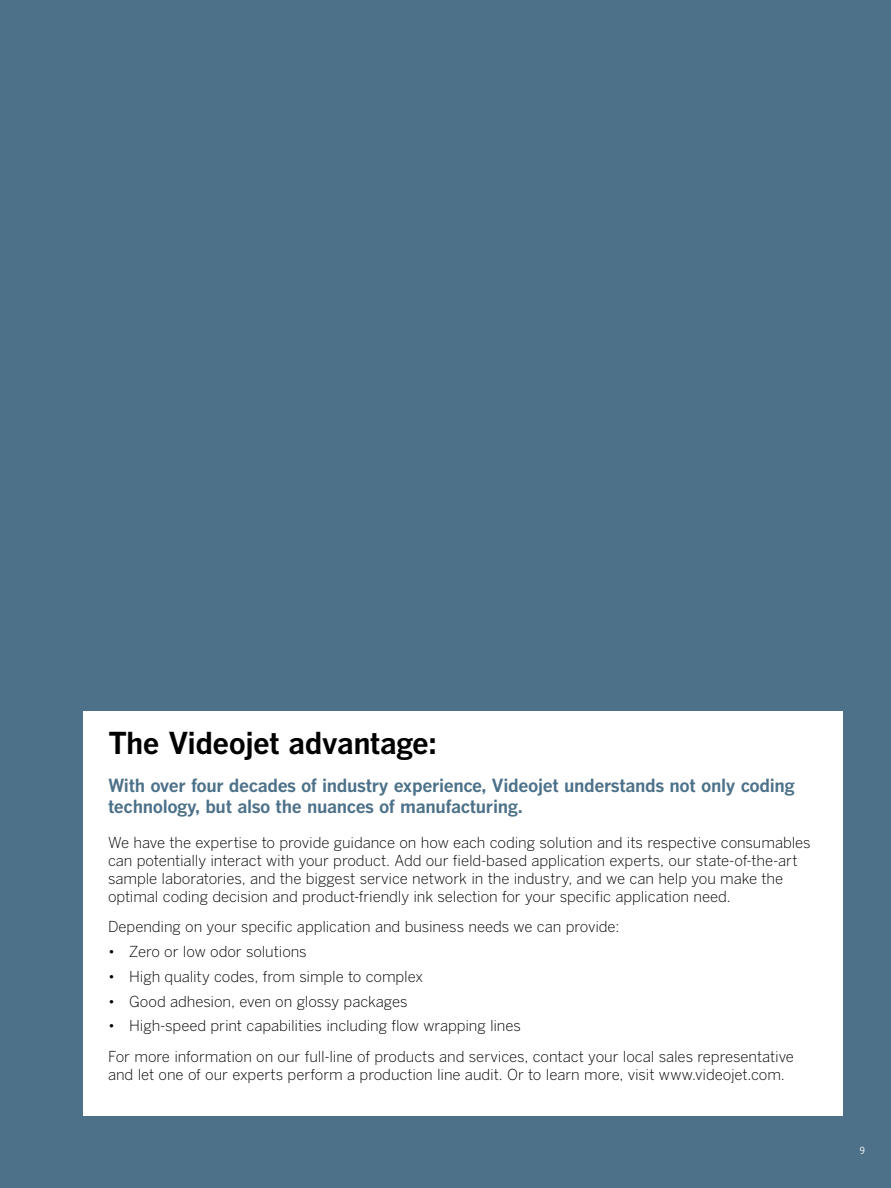
<style>
.page{position:relative;width:891px;height:1188px;background:#4c7189}
.page>*{position:absolute;margin:0;border:0;box-sizing:border-box;transform-origin:0 0}
.t1{font:700 30px "Benton Gothic";letter-spacing:-.02em;color:#000}
.t2{font:700 18px/21px "Benton Gothic";letter-spacing:-.02em;color:#4c7189}
.t3{font:300 15px/18px "Benton Gothic";letter-spacing:-.005em;color:#000}
.t4{font:300 10.5px "FS Albert Pro";color:#fff}
</style>
<div class="page">
<div style="left:83px;top:711px;width:759px;height:405px;background:#fff"></div>
<h1 class="t1" style="left:108px;top:725px;width:330px">The Videojet advantage:</h1>
<p class="t2" style="left:108px;top:775px;width:688px">With over four decades of industry experience, Videojet understands not only coding technology, but also the nuances of manufacturing.</p>
<p class="t3" style="left:108px;top:834px;width:704px">We have the expertise to provide guidance on how each coding solution and its respective consumables can potentially interact with your product. Add our field-based application experts, our state-of-the-art sample laboratories, and the biggest service network in the industry, and we can help you make the optimal coding decision and product-friendly ink selection for your specific application need.</p>
<p class="t3" style="left:108px;top:918px;width:513px">Depending on your specific application and business needs we can provide:</p>
<p class="t3" style="left:108px;top:943px;width:200px">• Zero or low odor solutions</p>
<p class="t3" style="left:108px;top:968px;width:317px">• High quality codes, from simple to complex</p>
<p class="t3" style="left:108px;top:993px;width:301px">• Good adhesion, even on glossy packages</p>
<p class="t3" style="left:108px;top:1011px;width:687px;line-height:30.8px">• High-speed print capabilities including flow wrapping lines<br>For more information on our full-line of products and services, contact your local sales representative</p>
<p class="t3" style="left:108px;top:1066px;width:678px">and let one of our experts perform a production line audit. Or to learn more, visit www.videojet.com.</p>
<p class="t4" style="left:859px;top:1143px;width:7px">9</p>
</div>
